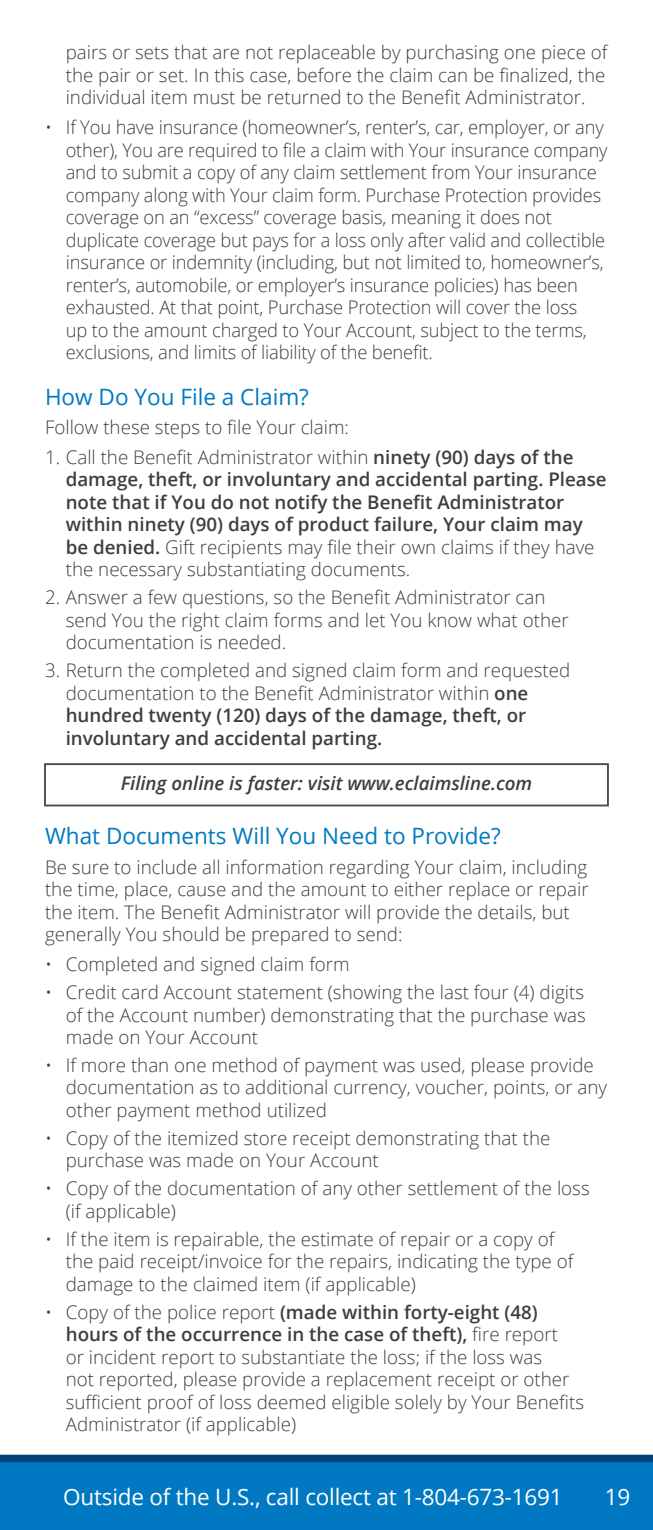
<style>
.page{position:relative;width:653px;height:1530px;background:#fff}
.page>*{position:absolute;margin:0;border:0;box-sizing:border-box;transform-origin:0 0}
.t1{font:22.5px "Open Sans";color:#0079c2}
.t2{font:22.5px "Open Sans";letter-spacing:-.01em;color:#fff}
.t3{font:300 18.75px/22.5px "Open Sans";color:#3e3e3f}
.t4{font:600 18.75px/22.5px "Open Sans";color:#3e3e3f}
.t5{font:italic 600 18.75px "Open Sans";color:#3e3e3f}
.s1{font-weight:300}
.s2{font-weight:600}
</style>
<div class="page">
<div style="left:0;top:1462px;width:652px;height:68px;background:#0079c2"></div>
<div style="left:0;top:1455px;width:652px;height:7px;background:#01427c"></div>
<div style="left:44px;top:763px;width:564px;height:43px;border:2px solid #4b4c4d"></div>
<p class="t3" style="left:66px;top:41px;width:543px;text-align:justify">pairs or sets that are not replaceable by purchasing one piece of the pair or set. In this case, before the claim can be finalized, the individual item must be returned to the Benefit Administrator.</p>
<p class="t3" style="left:66px;top:115px;width:543px;text-indent:-21px">• ?If You have insurance (homeowner’s, renter’s, car, employer, or any other), You are required to file a claim with Your insurance company and to submit a copy of any claim settlement from Your insurance company along with Your claim form. Purchase Protection provides coverage on an “excess” coverage basis, meaning it does not duplicate coverage but pays for a loss only after valid and collectible insurance or indemnity (including, but not limited to, homeowner’s, renter’s, automobile, or employer’s insurance policies) has been exhausted. At that point, Purchase Protection will cover the loss<br>up to the amount charged to Your Account, subject to the terms, exclusions, and limits of liability of the benefit.</p>
<h3 class="t1" style="left:45px;top:381px;width:265px">How Do You File a Claim?</h3>
<p class="t3" style="left:45px;top:416px;width:305px">Follow these steps to file Your claim:</p>
<p class="t4" style="left:66px;top:446px;width:542px;text-indent:-21px"><span class="s1">1. ?Call the Benefit Administrator within</span> ninety (90) days of the damage, theft, or involuntary and accidental parting. Please note that if You do not notify the Benefit Administrator within ninety (90) days of product failure, Your claim may be denied. <span class="s1">Gift recipients may file their own claims if they have the necessary substantiating documents.</span></p>
<p class="t3" style="left:66px;top:586px;width:504px;text-indent:-21px">2. Answer a few questions, so the Benefit Administrator can send You the right claim forms and let You know what other documentation is needed.</p>
<p class="t3" style="left:66px;top:659px;width:506px;text-indent:-21px">3. Return the completed and signed claim form and requested documentation to the Benefit Administrator within <span class="s2">one hundred twenty (120) days of the damage, theft, or involuntary and accidental parting.</span></p>
<p class="t5" style="left:121px;top:770px;width:413px">Filing online is faster: visit www.eclaimsline.com</p>
<h3 class="t1" style="left:45px;top:821px;width:457px">What Documents Will You Need to Provide?</h3>
<p class="t3" style="left:45px;top:855px;width:545px">Be sure to include all information regarding Your claim, including the time, place, cause and the amount to either replace or repair the item. The Benefit Administrator will provide the details, but generally You should be prepared to send:</p>
<p class="t3" style="left:45px;top:953px;width:306px">• Completed and signed claim form</p>
<p class="t3" style="left:66px;top:980px;width:521px;text-align:justify;text-indent:-21px">• ?Credit card Account statement (showing the last four (4) digits of the Account number) demonstrating that the purchase was made on Your Account</p>
<p class="t3" style="left:66px;top:1053px;width:543px;text-indent:-21px">• ?If more than one method of payment was used, please provide documentation as to additional currency, voucher, points, or any other payment method utilized</p>
<p class="t3" style="left:66px;top:1126px;width:486px;text-indent:-21px">• ?Copy of the itemized store receipt demonstrating that the purchase was made on Your Account</p>
<p class="t3" style="left:66px;top:1177px;width:525px;text-indent:-21px">• ?Copy of the documentation of any other settlement of the loss (if applicable)</p>
<p class="t3" style="left:66px;top:1227px;width:509px;text-indent:-21px">• ?If the item is repairable, the estimate of repair or a copy of the paid receipt/invoice for the repairs, indicating the type of damage to the claimed item (if applicable)</p>
<p class="t3" style="left:66px;top:1300px;width:519px;text-indent:-21px">• ?Copy of the police report <span class="s2">(made within forty-eight (48) hours of the occurrence in the case of theft),</span> fire report<br>or incident report to substantiate the loss; if the loss was<br>not reported, please provide a replacement receipt or other sufficient proof of loss deemed eligible solely by Your Benefits Administrator (if applicable)</p>
<p class="t2" style="left:63px;top:1481px;width:500px">Outside of the U.S., call collect at 1-804-673-1691</p>
<p class="t2" style="left:604px;top:1481px;width:27px">19</p>
</div>
